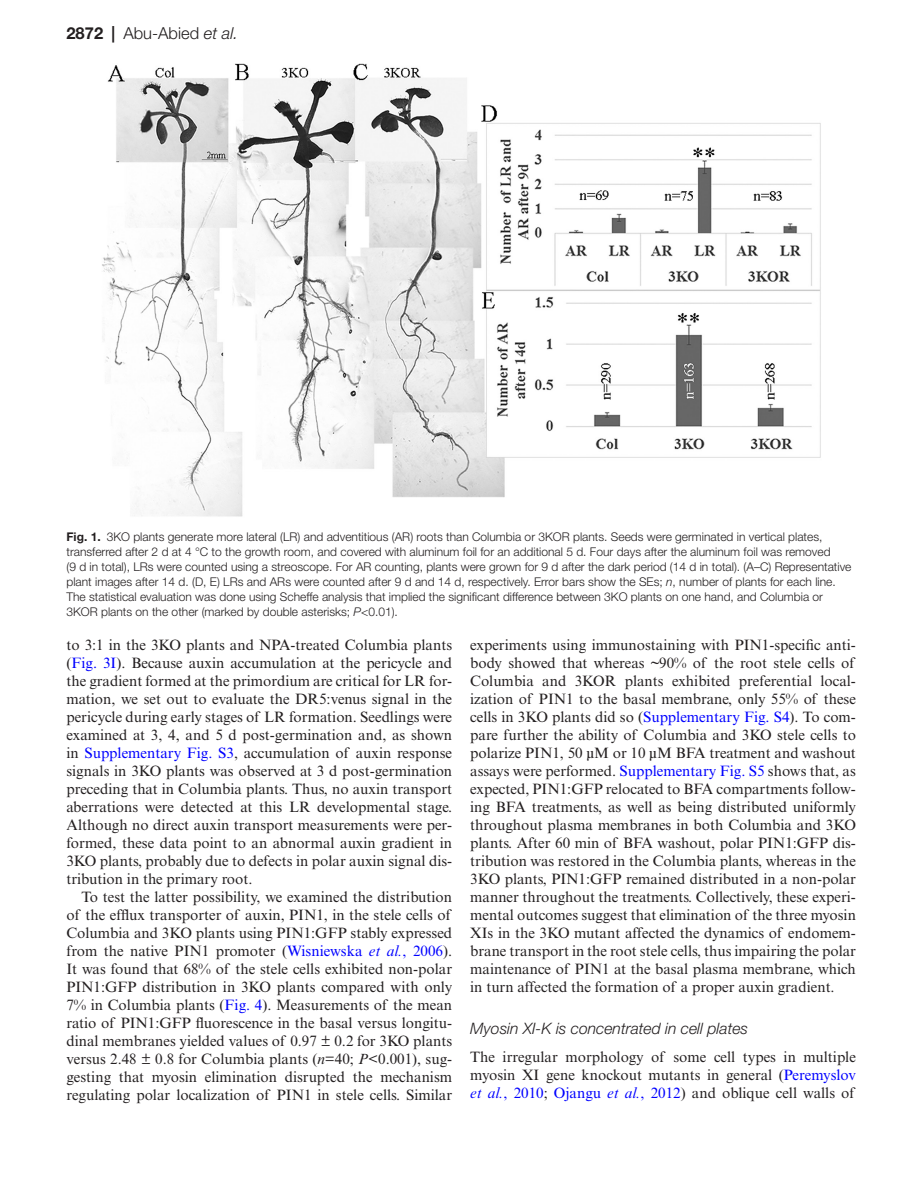
<style>
.page{position:relative;width:919px;height:1187px;background:#fff}
.page>*{position:absolute;margin:0;border:0;box-sizing:border-box;transform-origin:0 0}
.t1{font:300 16.5px "Helvetica Neue LT Std";color:#231f20}
.t2{font:italic 300 15.75px "Helvetica Neue LT Std";color:#231f20}
.t3{font:15px/18px "Times New Roman MT Std";color:#231f20;text-align:justify}
.t4{font:300 12px/15px "Helvetica Neue LT Std";color:#231f20}
.s1{font-weight:700}
.s2{font-style:italic}
.s3{color:#00f}
.s4{font-style:italic;color:#00f}
.s5{font-family:"Gandhari Unicode"}
</style>
<div class="page">
<img style="left:102px;top:63px;width:719px;height:454px">
<p class="t1" style="left:66px;top:23px;width:173px"><span class="s1">2872 |</span> Abu-Abied <span class="s2">et al.</span></p>
<p class="t4" style="left:66px;top:529px;width:786px"><span class="s1">Fig. 1.</span> 3KO plants generate more lateral (LR) and adventitious (AR) roots than Columbia or 3KOR plants. Seeds were germinated in vertical plates, transferred after 2 d at 4 °C to the growth room, and covered with aluminum foil for an additional 5 d. Four days after the aluminum foil was removed<br>(9 d in total), LRs were counted using a streoscope. For AR counting, plants were grown for 9 d after the dark period (14 d in total). (A–C) Representative plant images after 14 d. (D, E) LRs and ARs were counted after 9 d and 14 d, respectively. Error bars show the SEs; <span class="s2">n</span>, number of plants for each line.<br>The statistical evaluation was done using Scheffe analysis that implied the significant difference between 3KO plants on one hand, and Columbia or 3KOR plants on the other (marked by double asterisks; <span class="s2">P</span>&lt;0.01).</p>
<p class="t3" style="left:66px;top:635px;width:387px">to 3:1 in the 3KO plants and NPA-treated Columbia plants (<span class="s3">Fig. 3I</span>). Because auxin accumulation at the pericycle and the gradient formed at the primordium are critical for LR for&shy;mation, we set out to evaluate the DR5:venus signal in the pericycle during early stages of LR formation. Seedlings were examined at 3, 4, and 5 d post-germination and, as shown in <span class="s3">Supplementary Fig. S3</span>, accumulation of auxin response signals in 3KO plants was observed at 3 d post-germination preceding that in Columbia plants. Thus, no auxin transport aberrations were detected at this LR developmental stage.<br>Although no direct auxin transport measurements were per&shy;formed, these data point to an abnormal auxin gradient in 3KO plants, probably due to defects in polar auxin signal dis&shy;tribution in the primary root.</p>
<p class="t3" style="left:66px;top:887px;width:387px;text-indent:15px">To test the latter possibility, we examined the distribution of the efflux transporter of auxin, PIN1, in the stele cells of Columbia and 3KO plants using PIN1:GFP stably expressed from the native PIN1 promoter (<span class="s3">Wisniewska</span> <span class="s4">et al.</span><span class="s3">, 2006</span>).<br>It was found that 68% of the stele cells exhibited non-polar PIN1:GFP distribution in 3KO plants compared with only 7% in Columbia plants (<span class="s3">Fig. 4</span>). Measurements of the mean ratio of PIN1:GFP fluorescence in the basal versus longitu&shy;dinal membranes yielded values of 0.97 ± 0.2 for 3KO plants versus 2.48 ± 0.8 for Columbia plants (<span class="s2">n</span>=40; <span class="s2">P</span>&lt;0.001), sug&shy;gesting that myosin elimination disrupted the mechanism regulating polar localization of PIN1 in stele cells. Similar</p>
<p class="t3" style="left:470px;top:635px;width:387px">experiments using immunostaining with PIN1-specific anti&shy;body showed that whereas ~90% of the root stele cells of Columbia and 3KOR plants exhibited preferential local&shy;ization of PIN1 to the basal membrane, only 55% of these cells in 3KO plants did so (<span class="s3">Supplementary Fig. S4</span>). To com&shy;pare further the ability of Columbia and 3KO stele cells to polarize PIN1, 50 <span class="s5">µ</span>M or 10 <span class="s5">µ</span>M BFA treatment and washout assays were performed. <span class="s3">Supplementary Fig. S5</span> shows that, as expected, PIN1:GFP relocated to BFA compartments follow&shy;ing BFA treatments, as well as being distributed uniformly throughout plasma membranes in both Columbia and 3KO plants. After 60 min of BFA washout, polar PIN1:GFP dis&shy;tribution was restored in the Columbia plants, whereas in the 3KO plants, PIN1:GFP remained distributed in a non-polar manner throughout the treatments. Collectively, these experi&shy;mental outcomes suggest that elimination of the three myosin XIs in the 3KO mutant affected the dynamics of endomem&shy;brane transport in the root stele cells, thus impairing the polar maintenance of PIN1 at the basal plasma membrane, which in turn affected the formation of a proper auxin gradient.</p>
<p class="t2" style="left:470px;top:1018px;width:279px">Myosin XI-K is concentrated in cell plates</p>
<p class="t3" style="left:470px;top:1048px;width:387px">The irregular morphology of some cell types in multiple myosin XI gene knockout mutants in general (<span class="s3">Peremyslov </span><span class="s4">et al.</span><span class="s3">, 2010</span>; <span class="s3">Ojangu</span> <span class="s4">et al.</span><span class="s3">, 2012</span>) and oblique cell walls of</p>
</div>
